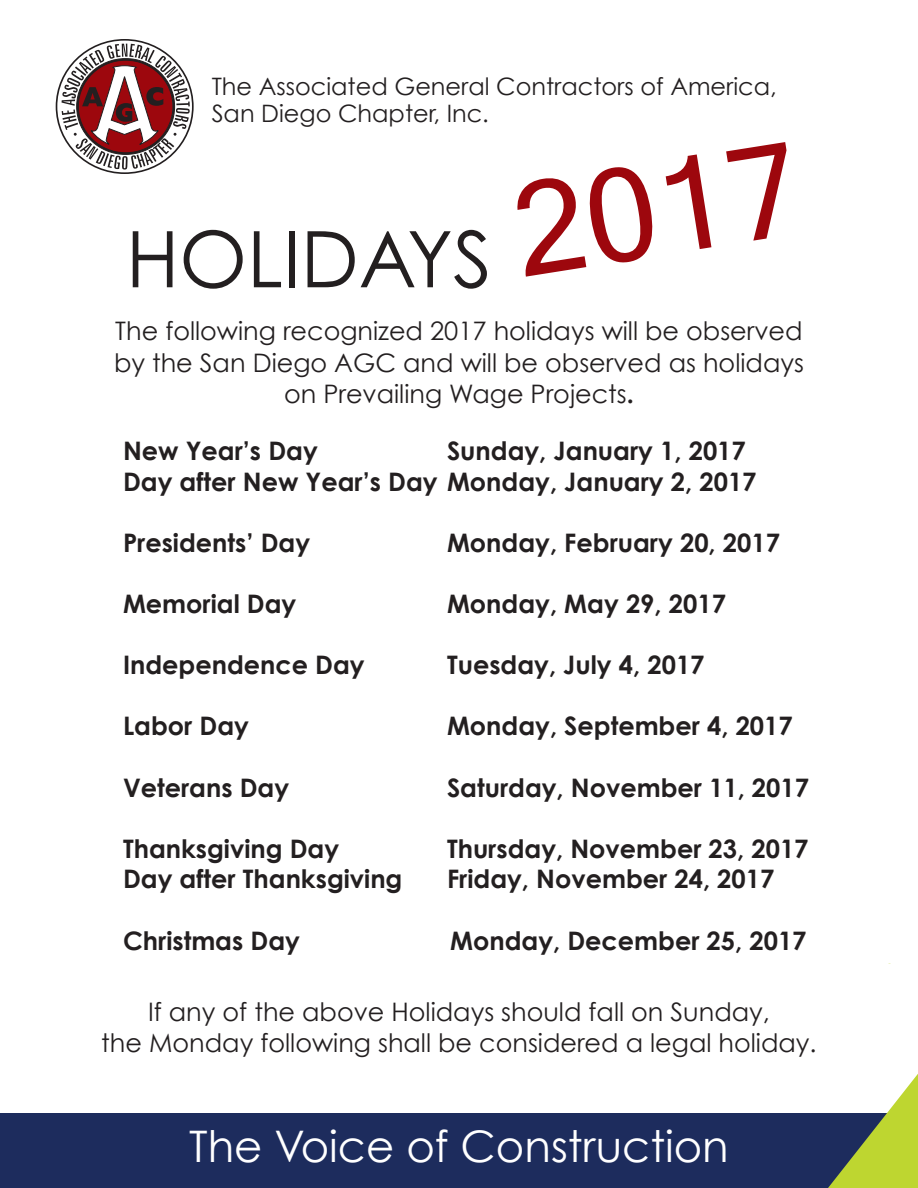
<style>
.page{position:relative;width:918px;height:1188px;background:#fff}
.page>*{position:absolute;margin:0;border:0;box-sizing:border-box;transform-origin:0 0}
.t1{font:129px "Microsoft Sans Serif";color:#9d070d}
.t2{font:78px "Century Gothic";color:#231f20}
.t3{font:43.5px "Century Gothic";color:#fff}
.t4{font:700 25.5px "Century Gothic";color:#231f20}
.t5{font:25.5px "Century Gothic";color:#231f20}
.t6{font:24px "Century Gothic";color:#231f20}
.s1{font-weight:700}
</style>
<div class="page">
<svg style="left:56px;top:39px;width:138px;height:135px"></svg>
<div style="left:0;top:1113px;width:918px;height:75px;background:#1d2c5d"></div>
<svg style="left:828px;top:1074px;width:90px;height:114px"></svg>
<p class="t6" style="left:212px;top:71px;width:567px">The Associated General Contractors of America,</p>
<p class="t6" style="left:212px;top:98px;width:279px">San Diego Chapter, Inc.</p>
<p class="t1" style="left:503px;top:160px;width:288px;rotate:-9deg">2017</p>
<p class="t2" style="left:126px;top:212px;width:367px">HOLIDAYS</p>
<p class="t5" style="left:115px;top:315px;width:689px">The following recognized 2017 holidays will be observed</p>
<p class="t5" style="left:114px;top:347px;width:692px">by the San Diego AGC and will be observed as holidays</p>
<p class="t5" style="left:284px;top:378px;width:351px">on Prevailing Wage Projects<span class="s1">.</span></p>
<p class="t4" style="left:123px;top:435px;width:196px">New Year’s Day</p>
<p class="t4" style="left:447px;top:435px;width:300px">Sunday, January 1, 2017</p>
<p class="t4" style="left:123px;top:465px;width:635px">Day after New Year’s Day Monday, January 2, 2017</p>
<p class="t4" style="left:123px;top:526px;width:189px">Presidents’ Day</p>
<p class="t4" style="left:447px;top:526px;width:335px">Monday, February 20, 2017</p>
<p class="t4" style="left:123px;top:588px;width:175px">Memorial Day</p>
<p class="t4" style="left:447px;top:588px;width:280px">Monday, May 29, 2017</p>
<p class="t4" style="left:123px;top:649px;width:243px">Independence Day</p>
<p class="t4" style="left:447px;top:649px;width:259px">Tuesday, July 4, 2017</p>
<p class="t4" style="left:123px;top:710px;width:127px">Labor Day</p>
<p class="t4" style="left:447px;top:710px;width:347px">Monday, September 4, 2017</p>
<p class="t4" style="left:123px;top:771px;width:168px">Veterans Day</p>
<p class="t4" style="left:447px;top:771px;width:364px">Saturday, November 11, 2017</p>
<p class="t4" style="left:123px;top:832px;width:218px">Thanksgiving Day</p>
<p class="t4" style="left:447px;top:832px;width:363px">Thursday, November 23, 2017</p>
<p class="t4" style="left:123px;top:863px;width:281px">Day after Thanksgiving</p>
<p class="t4" style="left:447px;top:863px;width:329px">Friday, November 24, 2017</p>
<p class="t4" style="left:123px;top:924px;width:178px">Christmas Day</p>
<p class="t4" style="left:450px;top:924px;width:358px">Monday, December 25, 2017</p>
<p class="t5" style="left:148px;top:996px;width:623px">If any of the above Holidays should fall on Sunday,</p>
<p class="t5" style="left:101px;top:1027px;width:717px">the Monday following shall be considered a legal holiday.</p>
<p class="t3" style="left:189px;top:1119px;width:541px">The Voice of Construction</p>
</div>
